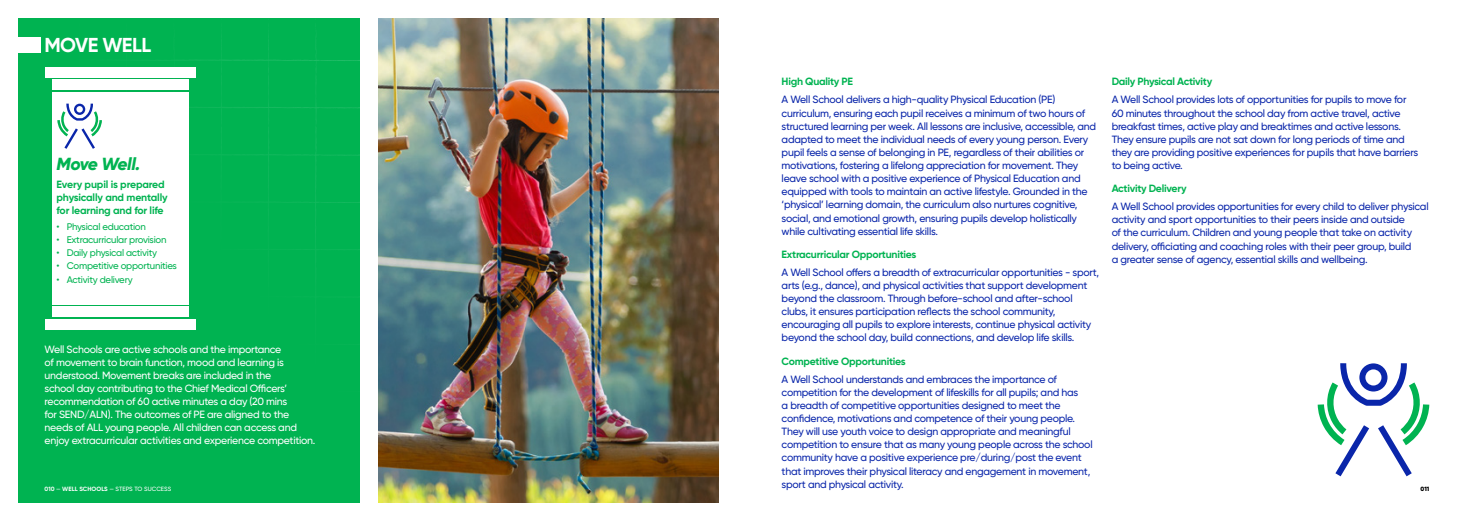
<style>
.page{position:relative;width:1474px;height:521px;background:#fff}
.page>*{position:absolute;margin:0;border:0;box-sizing:border-box;transform-origin:0 0}
.Heading_1_bold{font:700 20.12px "Gilroy";letter-spacing:-.025em;color:#fff}
.t1{font:italic 800 17.5px "Gilroy";letter-spacing:-.035em;color:#00b351}
.body{font:500 10.5px/13.1px "Gilroy";letter-spacing:-.025em;color:#0a26aa}
.body-2{font:500 10.5px/13.1px "Gilroy";letter-spacing:-.025em;color:#fff}
.body-3{font:700 10.5px/13.1px "Gilroy";letter-spacing:-.025em;color:#00b351}
.t2{font:500 9.62px "Gilroy";letter-spacing:-.025em;color:#00b351}
.t3{font:500 6.12px "Gilroy";letter-spacing:.005em;color:#fff}
.t4{font:900 6.12px "Gilroy";color:#000}
.s1{font-weight:700}
</style>
<div class="page">
<img style="left:378px;top:18px;width:341px;height:485px">
<div style="left:0;top:16px;width:362px;height:486px;background:#00b351"></div>
<svg style="left:17px;top:21px;width:343px;height:442px"></svg>
<svg style="left:26px;top:390px;width:17px;height:7px"></svg>
<svg style="left:32px;top:141px;width:2px;height:6px"></svg>
<svg style="left:26px;top:153px;width:17px;height:3px"></svg>
<svg style="left:32px;top:17px;width:1px;height:16px"></svg>
<svg style="left:26px;top:41px;width:17px;height:27px"></svg>
<svg style="left:26px;top:107px;width:17px;height:2px"></svg>
<svg style="left:26px;top:187px;width:17px;height:18px"></svg>
<svg style="left:26px;top:339px;width:17px;height:7px"></svg>
<svg style="left:61px;top:430px;width:38px;height:10px"></svg>
<svg style="left:61px;top:390px;width:38px;height:7px"></svg>
<svg style="left:79px;top:17px;width:2px;height:16px"></svg>
<svg style="left:61px;top:41px;width:38px;height:26px"></svg>
<svg style="left:61px;top:339px;width:38px;height:7px"></svg>
<svg style="left:125px;top:430px;width:14px;height:10px"></svg>
<svg style="left:125px;top:390px;width:14px;height:7px"></svg>
<svg style="left:126px;top:17px;width:2px;height:16px"></svg>
<svg style="left:125px;top:41px;width:14px;height:26px"></svg>
<svg style="left:125px;top:339px;width:14px;height:7px"></svg>
<svg style="left:174px;top:17px;width:1px;height:16px"></svg>
<svg style="left:174px;top:41px;width:1px;height:16px"></svg>
<svg style="left:173px;top:339px;width:2px;height:7px"></svg>
<svg style="left:221px;top:141px;width:2px;height:6px"></svg>
<svg style="left:221px;top:17px;width:1px;height:16px"></svg>
<svg style="left:221px;top:41px;width:2px;height:16px"></svg>
<svg style="left:220px;top:187px;width:3px;height:18px"></svg>
<svg style="left:220px;top:339px;width:3px;height:7px"></svg>
<svg style="left:268px;top:141px;width:2px;height:6px"></svg>
<svg style="left:268px;top:17px;width:2px;height:16px"></svg>
<svg style="left:268px;top:41px;width:2px;height:16px"></svg>
<svg style="left:268px;top:187px;width:2px;height:18px"></svg>
<svg style="left:268px;top:339px;width:2px;height:7px"></svg>
<svg style="left:316px;top:392px;width:6px;height:5px"></svg>
<svg style="left:315px;top:141px;width:2px;height:6px"></svg>
<svg style="left:315px;top:153px;width:7px;height:3px"></svg>
<svg style="left:315px;top:17px;width:2px;height:16px"></svg>
<svg style="left:316px;top:41px;width:6px;height:27px"></svg>
<svg style="left:315px;top:187px;width:7px;height:18px"></svg>
<svg style="left:315px;top:339px;width:7px;height:7px"></svg>
<div style="left:0;top:37px;width:40px;height:16px;background:#fff"></div>
<div style="left:360px;top:13px;width:17px;height:499px;background:#fff"></div>
<div style="left:52px;top:92px;width:136px;height:212px;background:#fff"></div>
<div style="left:45px;top:67px;width:150px;height:10px;background:#fff"></div>
<div style="left:45px;top:319px;width:150px;height:10px;background:#fff"></div>
<div style="left:52px;top:79px;width:136px;height:11px;background:#fff"></div>
<div style="left:52px;top:307px;width:136px;height:10px;background:#fff"></div>
<svg style="left:57px;top:103px;width:45px;height:46px"></svg>
<svg style="left:1317px;top:363px;width:112px;height:113px"></svg>
<div style="left:0;top:0;width:17px;height:521px;background:#fff"></div>
<div style="left:0;top:0;width:737px;height:17px;background:#fff"></div>
<p class="Heading_1_bold" style="left:44px;top:32px;width:108px">MOVE WELL</p>
<p class="body-3" style="left:781px;top:75px;width:73px">High Quality PE</p>
<p class="body" style="left:781px;top:93px;width:316px">A Well School delivers a high-quality Physical Education (PE) curriculum, ensuring each pupil receives a minimum of two hours of structured learning per week. All lessons are inclusive, accessible, and adapted to meet the individual needs of every young person. Every pupil feels a sense of belonging in PE, regardless of their abilities or motivations, fostering a lifelong appreciation for movement. They leave school with a positive experience of Physical Education and equipped with tools to maintain an active lifestyle. Grounded in the ‘physical’ learning domain, the curriculum also nurtures cognitive, social, and emotional growth, ensuring pupils develop holistically while cultivating essential life skills.</p>
<p class="body-3" style="left:781px;top:247px;width:136px">Extracurricular Opportunities</p>
<p class="body" style="left:781px;top:265px;width:319px">A Well School offers a breadth of extracurricular opportunities - sport, arts (e.g., dance), and physical activities that support development beyond the classroom. Through before-school and after-school clubs, it ensures participation reflects the school community, encouraging all pupils to explore interests, continue physical activity beyond the school day, build connections, and develop life skills.</p>
<p class="body-3" style="left:781px;top:354px;width:125px">Competitive Opportunities</p>
<p class="body" style="left:781px;top:372px;width:312px">A Well School understands and embraces the importance of competition for the development of lifeskills for all pupils; and has<br>a breadth of competitive opportunities designed to meet the confidence, motivations and competence of their young people.<br>They will use youth voice to design appropriate and meaningful competition to ensure that as many young people across the school community have a positive experience pre/during/post the event that improves their physical literacy and engagement in movement, sport and physical activity.</p>
<p class="body-3" style="left:1111px;top:75px;width:102px">Daily Physical Activity</p>
<p class="body" style="left:1111px;top:93px;width:308px">A Well School provides lots of opportunities for pupils to move for 60 minutes throughout the school day from active travel, active breakfast times, active play and breaktimes and active lessons.<br>They ensure pupils are not sat down for long periods of time and they are providing positive experiences for pupils that have barriers to being active.</p>
<p class="body-3" style="left:1111px;top:182px;width:76px">Activity Delivery</p>
<p class="body" style="left:1111px;top:200px;width:318px">A Well School provides opportunities for every child to deliver physical activity and sport opportunities to their peers inside and outside<br>of the curriculum. Children and young people that take on activity delivery, officiating and coaching roles with their peer group, build<br>a greater sense of agency, essential skills and wellbeing.</p>
<p class="t1" style="left:56px;top:153px;width:85px">Move Well.</p>
<p class="body-3" style="left:56px;top:178px;width:113px">Every pupil is prepared physically and mentally for learning and for life</p>
<p class="t2" style="left:56px;top:221px;width:91px">• Physical education</p>
<p class="t2" style="left:56px;top:234px;width:112px">• Extracurricular provision</p>
<p class="t2" style="left:56px;top:247px;width:102px">• Daily physical activity</p>
<p class="t2" style="left:56px;top:260px;width:122px">• Competitive opportunities</p>
<p class="t2" style="left:56px;top:273px;width:78px">• Activity delivery</p>
<p class="body-2" style="left:45px;top:342px;width:272px">Well Schools are active schools and the importance<br>of movement to brain function, mood and learning is understood. Movement breaks are included in the<br>school day contributing to the Chief Medical Officers’ recommendation of 60 active minutes a day (20 mins<br>for SEND/ALN). The outcomes of PE are aligned to the needs of ALL young people. All children can access and enjoy extracurricular activities and experience competition.</p>
<p class="t3" style="left:45px;top:485px;width:128px"><span class="s1">010</span> — <span class="s1">WELL SCHOOLS</span> — STEPS TO SUCCESS</p>
<p class="t4" style="left:1420px;top:484px;width:10px">011</p>
</div>
